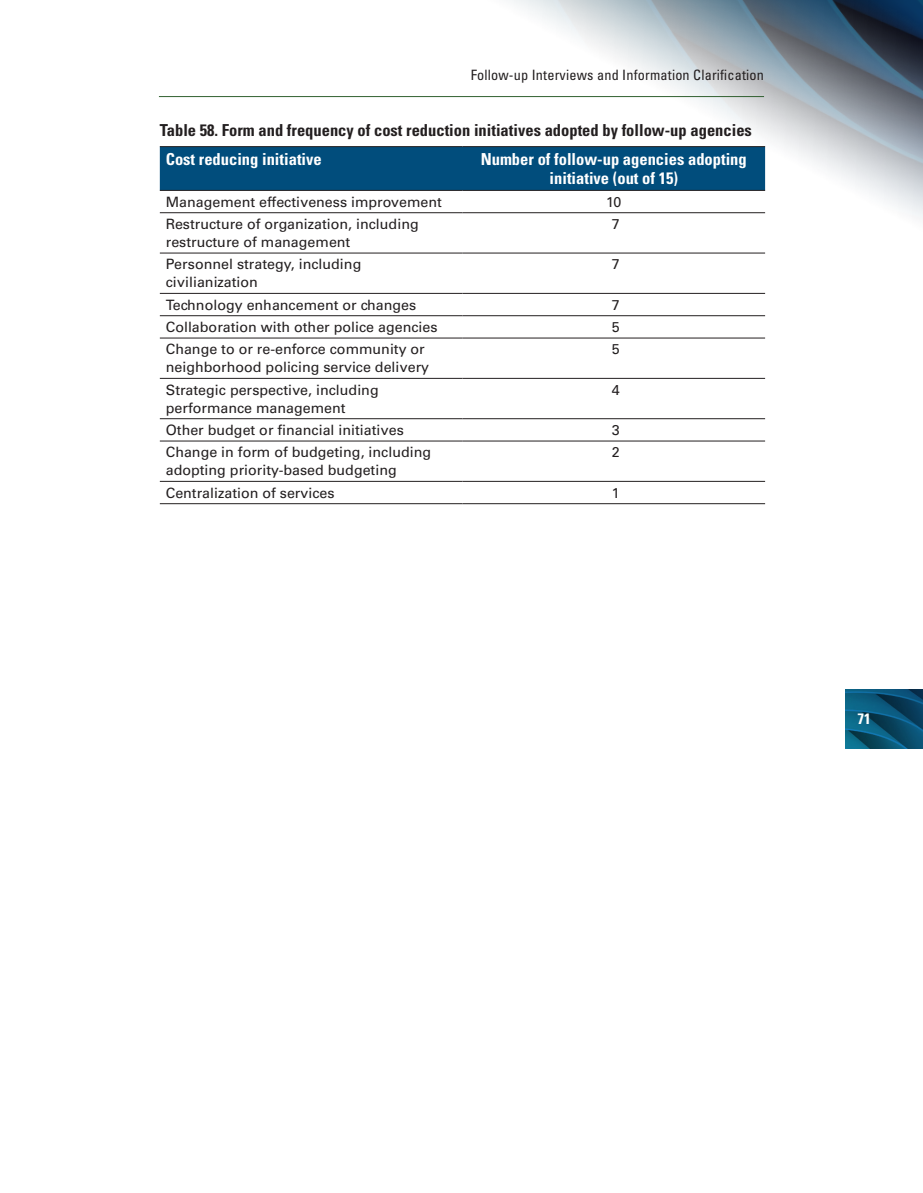
<style>
.page{position:relative;width:923px;height:1193px;background:#fff}
.page>*{position:absolute;margin:0;border:0;box-sizing:border-box;transform-origin:0 0}
.Figure___Table_Title{font:700 condensed 16.5px "Univers LT Std";color:#231f20}
.Table_top_line{font:700 condensed 16.5px/19.8px "Univers LT Std";color:#fff;text-align:center}
.t1{font:700 condensed 15px "Univers LT Std";color:#fff}
.Table_body{font:14.25px/18px "Univers LT Std";color:#231f20}
.t2{font:condensed 14.25px "Univers LT Std";letter-spacing:.01em;color:#231f20}
</style>
<div class="page">
<img style="left:407px;top:0;width:515px;height:294px">
<img style="left:845px;top:689px;width:77px;height:59px">
<hr style="left:159px;top:96px;width:605px;height:1px;background:#316030">
<div style="left:160px;top:147px;width:605px;height:43px;background:#014d7c"></div>
<hr style="left:160px;top:146px;width:302px;height:1px;background:#231f20">
<hr style="left:462px;top:146px;width:303px;height:1px;background:#231f20">
<hr style="left:160px;top:190px;width:302px;height:1px;background:#231f20">
<hr style="left:462px;top:190px;width:303px;height:1px;background:#231f20">
<hr style="left:160px;top:212px;width:302px;height:1px;background:#231f20">
<hr style="left:462px;top:212px;width:303px;height:1px;background:#231f20">
<hr style="left:160px;top:253px;width:302px;height:1px;background:#231f20">
<hr style="left:462px;top:253px;width:303px;height:1px;background:#231f20">
<hr style="left:160px;top:293px;width:302px;height:1px;background:#231f20">
<hr style="left:462px;top:293px;width:303px;height:1px;background:#231f20">
<hr style="left:160px;top:315px;width:302px;height:1px;background:#231f20">
<hr style="left:462px;top:315px;width:303px;height:1px;background:#231f20">
<hr style="left:160px;top:338px;width:302px;height:1px;background:#231f20">
<hr style="left:462px;top:338px;width:303px;height:1px;background:#231f20">
<hr style="left:160px;top:378px;width:302px;height:1px;background:#231f20">
<hr style="left:462px;top:378px;width:303px;height:1px;background:#231f20">
<hr style="left:160px;top:418px;width:302px;height:1px;background:#231f20">
<hr style="left:462px;top:418px;width:303px;height:1px;background:#231f20">
<hr style="left:160px;top:440px;width:302px;height:1px;background:#231f20">
<hr style="left:462px;top:440px;width:303px;height:1px;background:#231f20">
<hr style="left:160px;top:481px;width:302px;height:1px;background:#231f20">
<hr style="left:462px;top:481px;width:303px;height:1px;background:#231f20">
<hr style="left:160px;top:503px;width:302px;height:1px;background:#231f20">
<hr style="left:462px;top:503px;width:303px;height:1px;background:#231f20">
<p class="t2" style="left:471px;top:66px;width:295px">Follow-up Interviews and Information Clarification</p>
<p class="Figure___Table_Title" style="left:160px;top:120px;width:593px">Table 58. Form and frequency of cost reduction initiatives adopted by follow-up agencies</p>
<p class="Table_top_line" style="left:166px;top:149px;width:157px">Cost reducing initiative</p>
<p class="Table_top_line" style="left:481px;top:149px;width:267px">Number of follow-up agencies adopting initiative (out of 15)</p>
<p class="Table_body" style="left:166px;top:193px;width:278px">Management effectiveness improvement</p>
<p class="Table_body" style="left:606px;top:193px;width:17px">10</p>
<p class="Table_body" style="left:166px;top:215px;width:254px">Restructure of organization, including restructure of management</p>
<p class="Table_body" style="left:611px;top:215px;width:9px">7</p>
<p class="Table_body" style="left:166px;top:255px;width:197px">Personnel strategy, including civilianization</p>
<p class="Table_body" style="left:611px;top:255px;width:9px">7</p>
<p class="Table_body" style="left:166px;top:296px;width:252px">Technology enhancement or changes</p>
<p class="Table_body" style="left:611px;top:296px;width:9px">7</p>
<p class="Table_body" style="left:166px;top:318px;width:273px">Collaboration with other police agencies</p>
<p class="Table_body" style="left:611px;top:318px;width:9px">5</p>
<p class="Table_body" style="left:166px;top:340px;width:265px">Change to or re-enforce community or neighborhood policing service delivery</p>
<p class="Table_body" style="left:611px;top:340px;width:9px">5</p>
<p class="Table_body" style="left:166px;top:381px;width:214px">Strategic perspective, including performance management</p>
<p class="Table_body" style="left:611px;top:381px;width:9px">4</p>
<p class="Table_body" style="left:166px;top:421px;width:239px">Other budget or financial initiatives</p>
<p class="Table_body" style="left:611px;top:421px;width:9px">3</p>
<p class="Table_body" style="left:166px;top:443px;width:267px">Change in form of budgeting, including adopting priority-based budgeting</p>
<p class="Table_body" style="left:611px;top:443px;width:9px">2</p>
<p class="Table_body" style="left:166px;top:483px;width:170px">Centralization of services</p>
<p class="Table_body" style="left:611px;top:483px;width:9px">1</p>
<p class="t1" style="left:857px;top:710px;width:15px">71</p>
</div>
